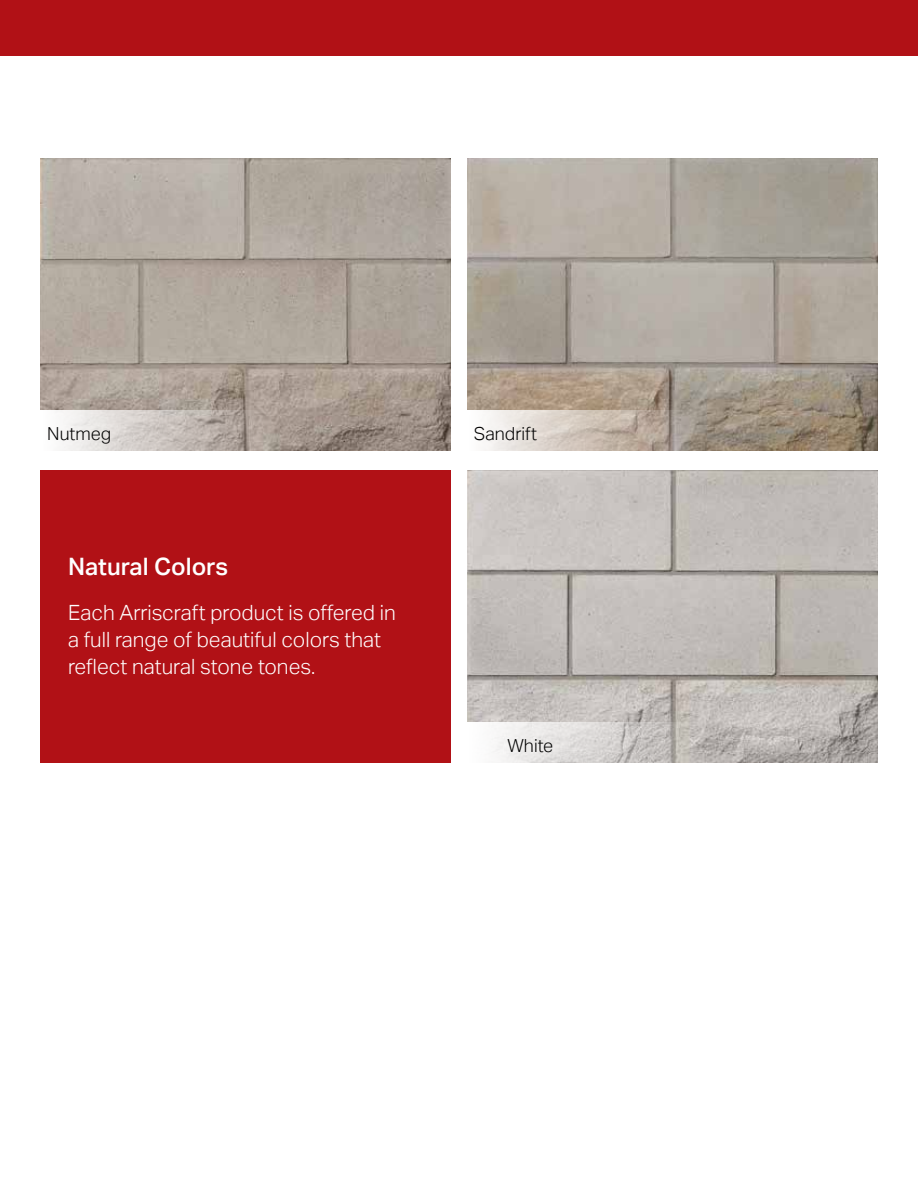
<style>
.page{position:relative;width:918px;height:1188px;background:#fff}
.page>*{position:absolute;margin:0;border:0;box-sizing:border-box;transform-origin:0 0}
.t1{font:500 24px "Aktiv Grotesk";color:#fff}
.t2{font:300 21px/27px "Aktiv Grotesk";color:#fff}
.t3{font:300 18px "Aktiv Grotesk";color:#000}
</style>
<div class="page">
<div style="left:0;top:0;width:918px;height:56px;background:#b11116"></div>
<div style="left:40px;top:470px;width:411px;height:293px;background:#b11116"></div>
<img style="left:467px;top:158px;width:411px;height:293px">
<svg style="left:467px;top:410px;width:239px;height:41px;background:#cdc3ba"></svg>
<img style="left:467px;top:470px;width:411px;height:293px">
<svg style="left:467px;top:722px;width:239px;height:41px"></svg>
<img style="left:40px;top:158px;width:411px;height:293px">
<svg style="left:40px;top:410px;width:240px;height:41px"></svg>
<p class="t3" style="left:47px;top:424px;width:66px">Nutmeg</p>
<p class="t1" style="left:68px;top:552px;width:162px">Natural Colors</p>
<p class="t2" style="left:68px;top:599px;width:329px">Each Arriscraft product is offered in a full range of beautiful colors that reflect natural stone tones.</p>
<p class="t3" style="left:474px;top:424px;width:65px">Sandrift</p>
<p class="t3" style="left:508px;top:735px;width:47px">White</p>
</div>
